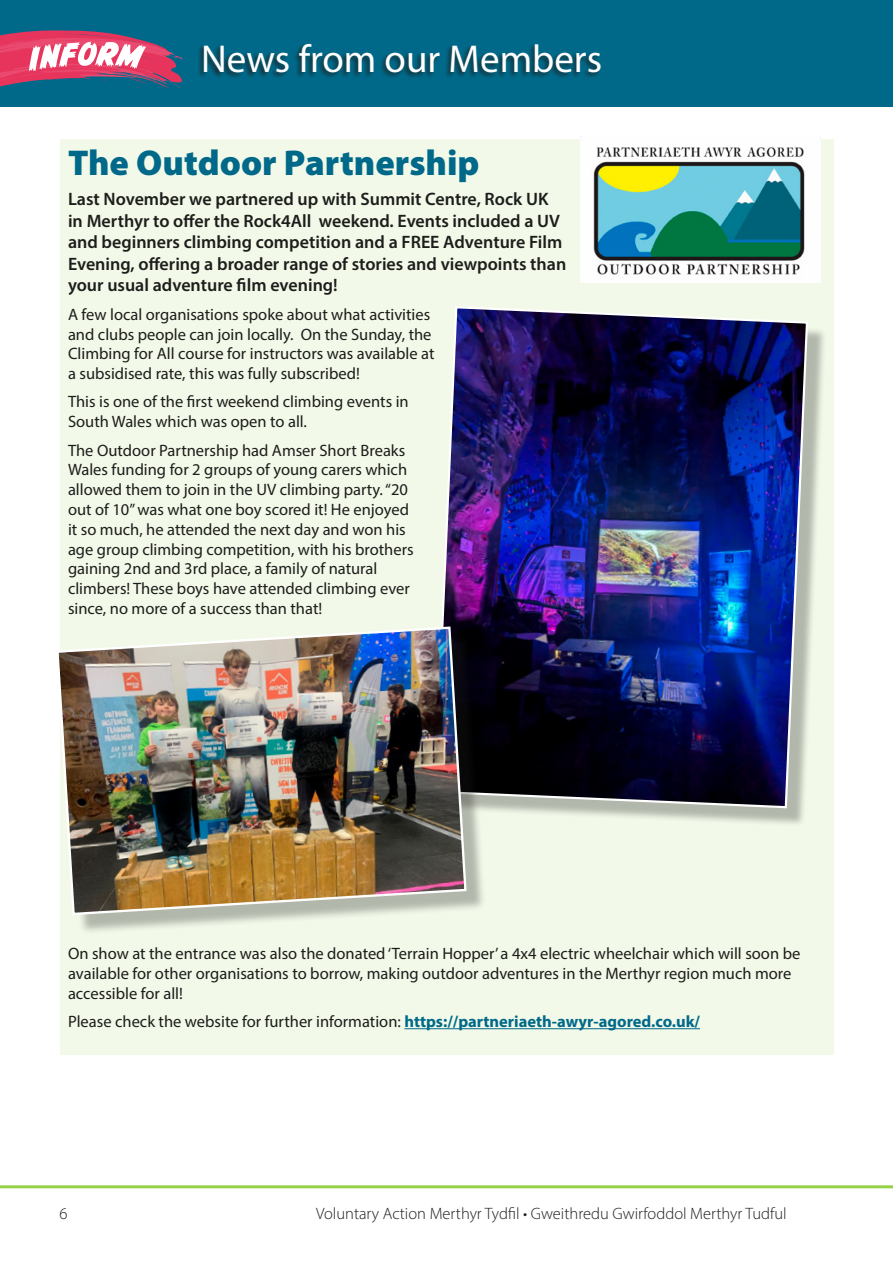
<style>
.page{position:relative;width:893px;height:1263px;background:#fff}
.page>*{position:absolute;margin:0;border:0;box-sizing:border-box;transform-origin:0 0}
.t1{font:39px "Myriad Pro";color:#fff}
.Main_heads{font:900 36px "Myriad Pro";color:#006989}
.Intro{font:600 18px/21.6px "Myriad Pro";color:#1d1d1b}
.Copy{font:16.5px/19.8px "Myriad Pro";color:#1d1d1b}
.Intro-2{font:16.5px/19.8px "Myriad Pro";color:#1d1d1b}
.t2{font:300 16.5px "Myriad Pro";color:#1d1d1b}
.s1{font-weight:700;color:#006989}
</style>
<div class="page">
<div style="left:0;top:0;width:893px;height:106px;background:#006989"></div>
<svg style="left:0;top:30px;width:183px;height:77px"></svg>
<hr style="left:0;top:1185px;width:893px;height:3px;background:#96d247">
<div style="left:197px;top:42px;width:405px;height:37px;background:#1d1d1b;opacity:.75"></div>
<div style="left:60px;top:139px;width:773px;height:915px;background:#f2f9e9"></div>
<hr style="left:404px;top:1028px;width:296px;height:1px;background:#006989">
<div style="left:440px;top:312px;width:386px;height:515px;background:#1d1d1b;opacity:.3"></div>
<img style="left:440px;top:306px;width:369px;height:503px">
<img style="left:580px;top:137px;width:241px;height:145px">
<div style="left:63px;top:633px;width:423px;height:302px;background:#1d1d1b;opacity:.3"></div>
<img style="left:58px;top:625px;width:410px;height:291px">
<h1 class="t1" style="left:201px;top:35px;width:402px">News from our Members</h1>
<p class="Main_heads" style="left:68px;top:139px;width:413px">The Outdoor Partnership</p>
<p class="Intro" style="left:68px;top:188px;width:500px">Last November we partnered up with Summit Centre, Rock UK in Merthyr to offer the Rock4All weekend. Events included a UV and beginners climbing competition and a FREE Adventure Film Evening, offering a broader range of stories and viewpoints than your usual adventure film evening!</p>
<p class="Intro-2" style="left:68px;top:304px;width:368px">A few local organisations spoke about what activities and clubs people can join locally. On the Sunday, the Climbing for All course for instructors was available at a subsidised rate, this was fully subscribed!</p>
<p class="Copy" style="left:68px;top:392px;width:342px">This is one of the first weekend climbing events in<br>South Wales which was open to all.</p>
<p class="Copy" style="left:68px;top:440px;width:347px">The Outdoor Partnership had Amser Short Breaks Wales funding for 2 groups of young carers which allowed them to join in the UV climbing party. “20 out of 10” was what one boy scored it! He enjoyed it so much, he attended the next day and won his age group climbing competition, with his brothers gaining 2nd and 3rd place, a family of natural climbers! These boys have attended climbing ever since, no more of a success than that!</p>
<p class="Copy" style="left:68px;top:943px;width:734px">On show at the entrance was also the donated ‘Terrain Hopper’ a 4x4 electric wheelchair which will soon be available for other organisations to borrow, making outdoor adventures in the Merthyr region much more accessible for all!</p>
<p class="Copy" style="left:68px;top:1011px;width:633px">Please check the website for further information: <span class="s1">https://partneriaeth-awyr-agored.co.uk/</span></p>
<p class="t2" style="left:60px;top:1203px;width:10px">6</p>
<p class="t2" style="left:316px;top:1203px;width:472px">Voluntary Action Merthyr Tydfil • Gweithredu Gwirfoddol Merthyr Tudful</p>
</div>
